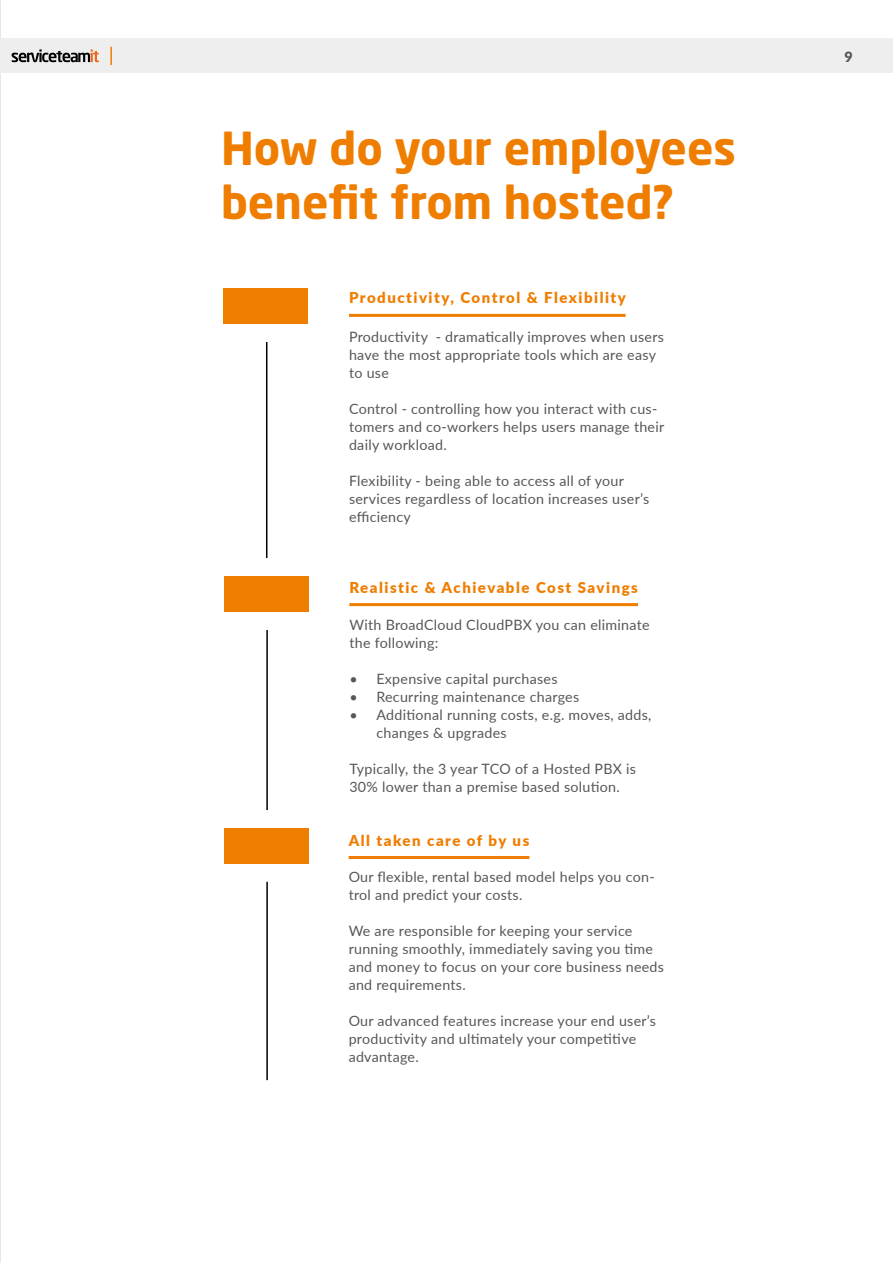
<style>
.page{position:relative;width:893px;height:1263px;background:#fff}
.page>*{position:absolute;margin:0;border:0;box-sizing:border-box;transform-origin:0 0}
.t1{font:700 45px/54px "Neo Sans Std";color:#ef7d00}
.t2{font:900 15px "Lato";letter-spacing:.1em;color:#ef7d00}
.t3{font:14.25px/18px "Lato";letter-spacing:.02em;color:#575756}
.t4{font:900 14.25px "Lato";color:#575756}
</style>
<div class="page">
<img style="left:0;top:0;width:1px;height:1263px">
<div style="left:0;top:38px;width:893px;height:34px;background:#eee"></div>
<svg style="left:110px;top:47px;width:2px;height:18px"></svg>
<svg style="left:12px;top:49px;width:87px;height:13px"></svg>
<div style="left:224px;top:288px;width:84px;height:36px;background:#ef7d00"></div>
<div style="left:224px;top:576px;width:85px;height:36px;background:#ef7d00"></div>
<div style="left:224px;top:828px;width:85px;height:36px;background:#ef7d00"></div>
<hr style="left:349px;top:314px;width:277px;height:3px;background:#ef7d00">
<hr style="left:349px;top:603px;width:289px;height:3px;background:#ef7d00">
<hr style="left:349px;top:856px;width:180px;height:3px;background:#ef7d00">
<hr style="left:266px;top:342px;width:1px;height:216px;background:#000">
<hr style="left:266px;top:630px;width:2px;height:180px;background:#000">
<hr style="left:266px;top:882px;width:2px;height:198px;background:#000">
<h1 class="t1" style="left:221px;top:120px;width:517px">How do your employees benefit from hosted?</h1>
<p class="t2" style="left:349px;top:287px;width:278px">Productivity, Control &amp; Flexibility</p>
<p class="t3" style="left:349px;top:327px;width:316px">Productivity - dramatically improves when users have the most appropriate tools which are easy to use</p>
<p class="t3" style="left:349px;top:399px;width:317px">Control - controlling how you interact with cus&shy;tomers and co-workers helps users manage their daily workload.</p>
<p class="t3" style="left:349px;top:471px;width:302px">Flexibility - being able to access all of your services regardless of location increases user’s efficiency</p>
<p class="t2" style="left:349px;top:576px;width:290px">Realistic &amp; Achievable Cost Savings</p>
<p class="t3" style="left:349px;top:615px;width:302px">With BroadCloud CloudPBX you can eliminate the following:</p>
<p class="t3" style="left:349px;top:669px;width:210px">• Expensive capital purchases</p>
<p class="t3" style="left:349px;top:687px;width:231px">• Recurring maintenance charges</p>
<p class="t3" style="left:376px;top:705px;width:277px;text-indent:-27px">• Additional running costs, e.g. moves, adds, changes &amp; upgrades</p>
<p class="t3" style="left:349px;top:759px;width:288px">Typically, the 3 year TCO of a Hosted PBX is<br>30% lower than a premise based solution.</p>
<p class="t2" style="left:349px;top:829px;width:182px">All taken care of by us</p>
<p class="t3" style="left:349px;top:867px;width:307px">Our flexible, rental based model helps you con&shy;trol and predict your costs.</p>
<p class="t3" style="left:349px;top:921px;width:317px">We are responsible for keeping your service running smoothly, immediately saving you time and money to focus on your core business needs and requirements.</p>
<p class="t3" style="left:349px;top:1011px;width:309px">Our advanced features increase your end user’s productivity and ultimately your competitive advantage.</p>
<p class="t4" style="left:844px;top:46px;width:10px">9</p>
</div>
